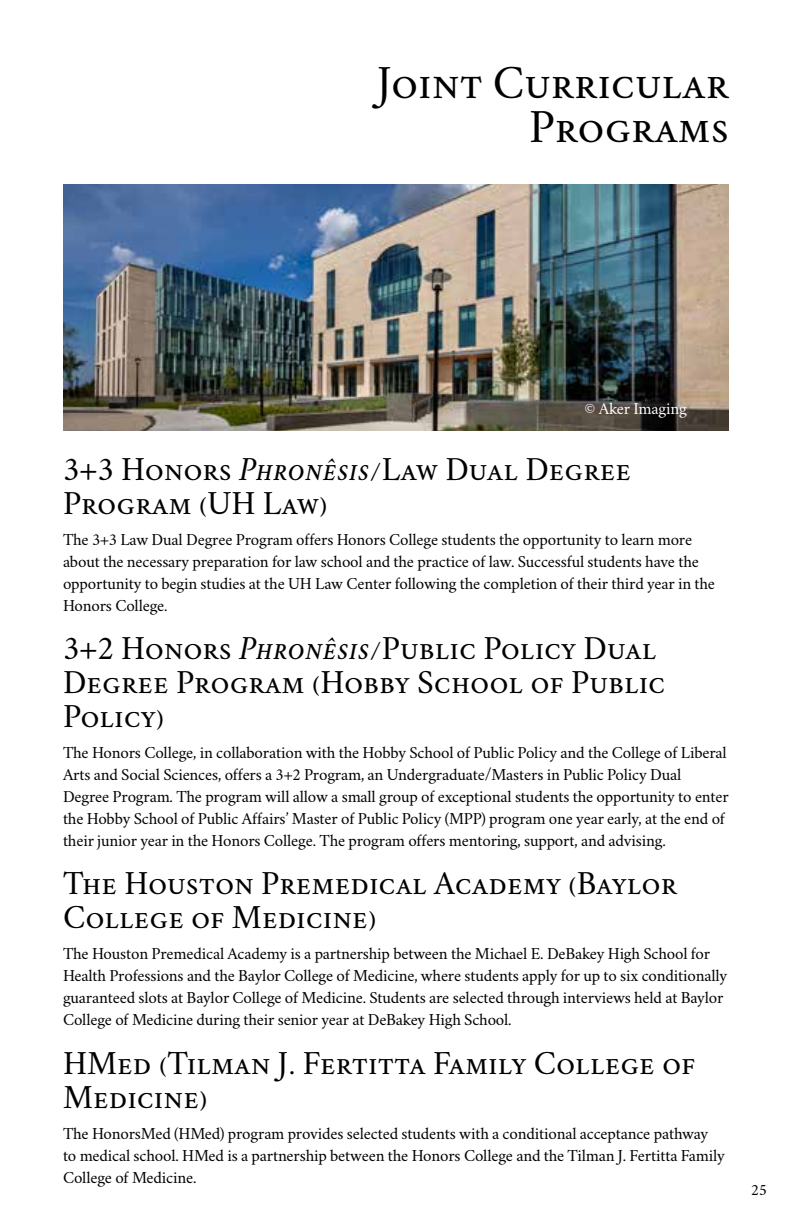
<style>
.page{position:relative;width:792px;height:1224px;background:#fff}
.page>*{position:absolute;margin:0;border:0;box-sizing:border-box;transform-origin:0 0}
.t1{font:48px/44px "Crimson";color:#000;text-align:right}
.t2{font:34px/34px "Crimson";color:#000}
.t3{font:17px/22px "Crimson";letter-spacing:-.01em;color:#000}
.t4{font:17px "Crimson";letter-spacing:-.01em;color:#fff}
.t5{font:16px "Crimson";color:#000}
.s1{font-style:italic}
</style>
<div class="page">
<img style="left:63px;top:184px;width:666px;height:246px">
<h1 class="t1" style="left:377px;top:54px;width:353px">Joint Curricular<br>Programs</h1>
<p class="t4" style="left:585px;top:395px;width:104px">© Aker Imaging</p>
<h2 class="t2" style="left:63px;top:447px;width:570px">3+3 Honors <span class="s1">PhronÊsis</span>/Law Dual Degree<br>Program (UH Law)</h2>
<p class="t3" style="left:63px;top:526px;width:654px">The 3+3 Law Dual Degree Program offers Honors College students the opportunity to learn more about the necessary preparation for law school and the practice of law. Successful students have the opportunity to begin studies at the UH Law Center following the completion of their third year in the Honors College.</p>
<h2 class="t2" style="left:63px;top:627px;width:604px">3+2 Honors <span class="s1">PhronÊsis</span>/Public Policy Dual<br>Degree Program (Hobby School of Public<br>Policy)</h2>
<p class="t3" style="left:63px;top:739px;width:667px">The Honors College, in collaboration with the Hobby School of Public Policy and the College of Liberal Arts and Social Sciences, offers a 3+2 Program, an Undergraduate/Masters in Public Policy Dual Degree Program. The program will allow a small group of exceptional students the opportunity to enter the Hobby School of Public Affairs’ Master of Public Policy (MPP) program one year early, at the end of their junior year in the Honors College. The program offers mentoring, support, and advising.</p>
<h2 class="t2" style="left:63px;top:862px;width:616px">The Houston Premedical Academy (Baylor<br>College of Medicine)</h2>
<p class="t3" style="left:63px;top:941px;width:665px">The Houston Premedical Academy is a partnership between the Michael E. DeBakey High School for Health Professions and the Baylor College of Medicine, where students apply for up to six conditionally guaranteed slots at Baylor College of Medicine. Students are selected through interviews held at Baylor College of Medicine during their senior year at DeBakey High School.</p>
<h2 class="t2" style="left:63px;top:1042px;width:634px">HMed (Tilman J. Fertitta Family College of<br>Medicine)</h2>
<p class="t3" style="left:63px;top:1120px;width:663px">The HonorsMed (HMed) program provides selected students with a conditional acceptance pathway to medical school. HMed is a partnership between the Honors College and the Tilman J. Fertitta Family<br>College of Medicine.</p>
<p class="t5" style="left:751px;top:1177px;width:17px">25</p>
</div>
